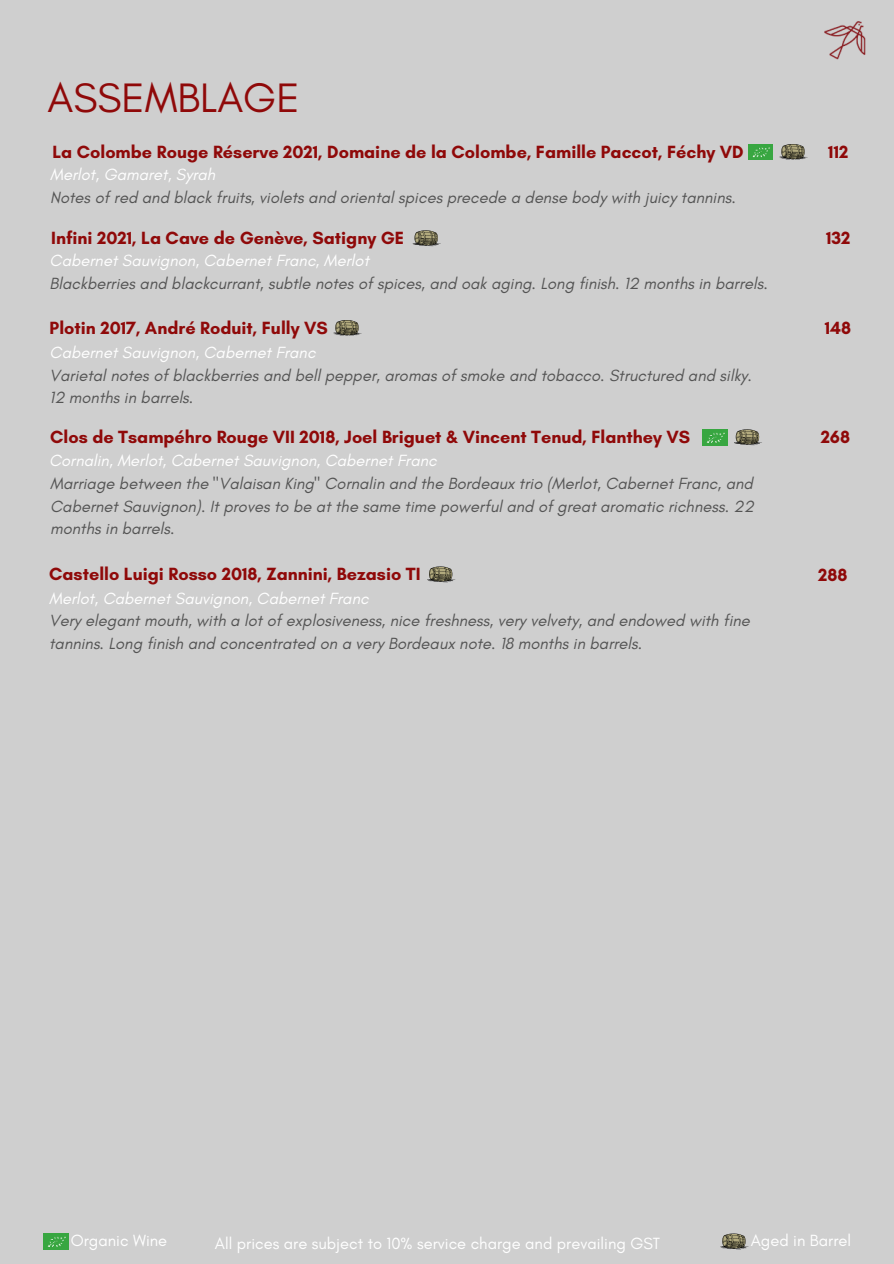
<style>
.page{position:relative;width:894px;height:1264px;background:#fff}
.page>*{position:absolute;margin:0;border:0;box-sizing:border-box;transform-origin:0 0}
.t1{font:41.85px "Glacial Indifference";color:#8f0909}
.t2{font:700 18px "Glacial Indifference";color:#8f0909}
.t3{font:italic 16.5px/22.5px "Glacial Indifference";color:#545454}
.t4{font:italic 16.5px "Glacial Indifference";color:#fff}
.t5{font:16.5px "Glacial Indifference";color:#fff}
</style>
<div class="page">
<div style="left:0;top:0;width:893px;height:1263px;background:#cfcfcf"></div>
<img style="left:43px;top:1233px;width:25px;height:16px">
<img style="left:702px;top:429px;width:25px;height:16px">
<svg style="left:720px;top:1233px;width:28px;height:16px"></svg>
<svg style="left:412px;top:230px;width:28px;height:16px"></svg>
<svg style="left:427px;top:566px;width:28px;height:16px"></svg>
<svg style="left:734px;top:429px;width:27px;height:16px"></svg>
<svg style="left:333px;top:320px;width:28px;height:16px"></svg>
<img style="left:824px;top:21px;width:42px;height:39px">
<img style="left:748px;top:144px;width:24px;height:16px">
<svg style="left:779px;top:144px;width:28px;height:16px"></svg>
<h1 class="t1" style="left:48px;top:75px;width:253px">ASSEMBLAGE</h1>
<p class="t2" style="left:52px;top:140px;width:692px">La Colombe Rouge Réserve 2021, Domaine de la Colombe, Famille Paccot, Féchy VD</p>
<p class="t2" style="left:828px;top:140px;width:22px">112</p>
<p class="t4" style="left:50px;top:165px;width:167px">Merlot, Gamaret, Syrah</p>
<p class="t3" style="left:50px;top:186px;width:687px">Notes of red and black fruits, violets and oriental spices precede a dense body with juicy tannins.</p>
<p class="t2" style="left:51px;top:227px;width:354px">Infini 2021, La Cave de Genève, Satigny GE</p>
<p class="t2" style="left:825px;top:227px;width:26px">132</p>
<p class="t4" style="left:50px;top:252px;width:321px">Cabernet Sauvignon, Cabernet Franc, Merlot</p>
<p class="t3" style="left:50px;top:272px;width:719px">Blackberries and blackcurrant, subtle notes of spices, and oak aging. Long finish. 12 months in barrels.</p>
<p class="t2" style="left:50px;top:317px;width:280px">Plotin 2017, André Roduit, Fully VS</p>
<p class="t4" style="left:50px;top:343px;width:267px">Cabernet Sauvignon, Cabernet Franc</p>
<p class="t3" style="left:50px;top:364px;width:703px">Varietal notes of blackberries and bell pepper, aromas of smoke and tobacco. Structured and silky.<br>12 months in barrels.</p>
<p class="t2" style="left:50px;top:426px;width:641px">Clos de Tsampéhro Rouge VII 2018, Joel Briguet &amp; Vincent Tenud, Flanthey VS</p>
<p class="t4" style="left:49px;top:451px;width:389px">Cornalin, Merlot, Cabernet Sauvignon, Cabernet Franc</p>
<p class="t3" style="left:50px;top:473px;width:705px;text-align:justify">Marriage between the "Valaisan King" Cornalin and the Bordeaux trio (Merlot, Cabernet Franc, and Cabernet Sauvignon). It proves to be at the same time powerful and of great aromatic richness. 22 months in barrels.</p>
<p class="t2" style="left:49px;top:563px;width:373px">Castello Luigi Rosso 2018, Zannini, Bezasio TI</p>
<p class="t4" style="left:49px;top:589px;width:321px">Merlot, Cabernet Sauvignon, Cabernet Franc</p>
<p class="t3" style="left:49px;top:609px;width:702px">Very elegant mouth, with a lot of explosiveness, nice freshness, very velvety, and endowed with fine tannins. Long finish and concentrated on a very Bordeaux note. 18 months in barrels.</p>
<p class="t2" style="left:824px;top:317px;width:28px">148</p>
<p class="t2" style="left:820px;top:426px;width:31px">268</p>
<p class="t2" style="left:817px;top:563px;width:31px">288</p>
<p class="t5" style="left:71px;top:1230px;width:98px">Organic Wine</p>
<p class="t5" style="left:215px;top:1233px;width:446px">All prices are subject to 10% service charge and prevailing GST</p>
<p class="t5" style="left:750px;top:1230px;width:102px">Aged in Barrel</p>
</div>
